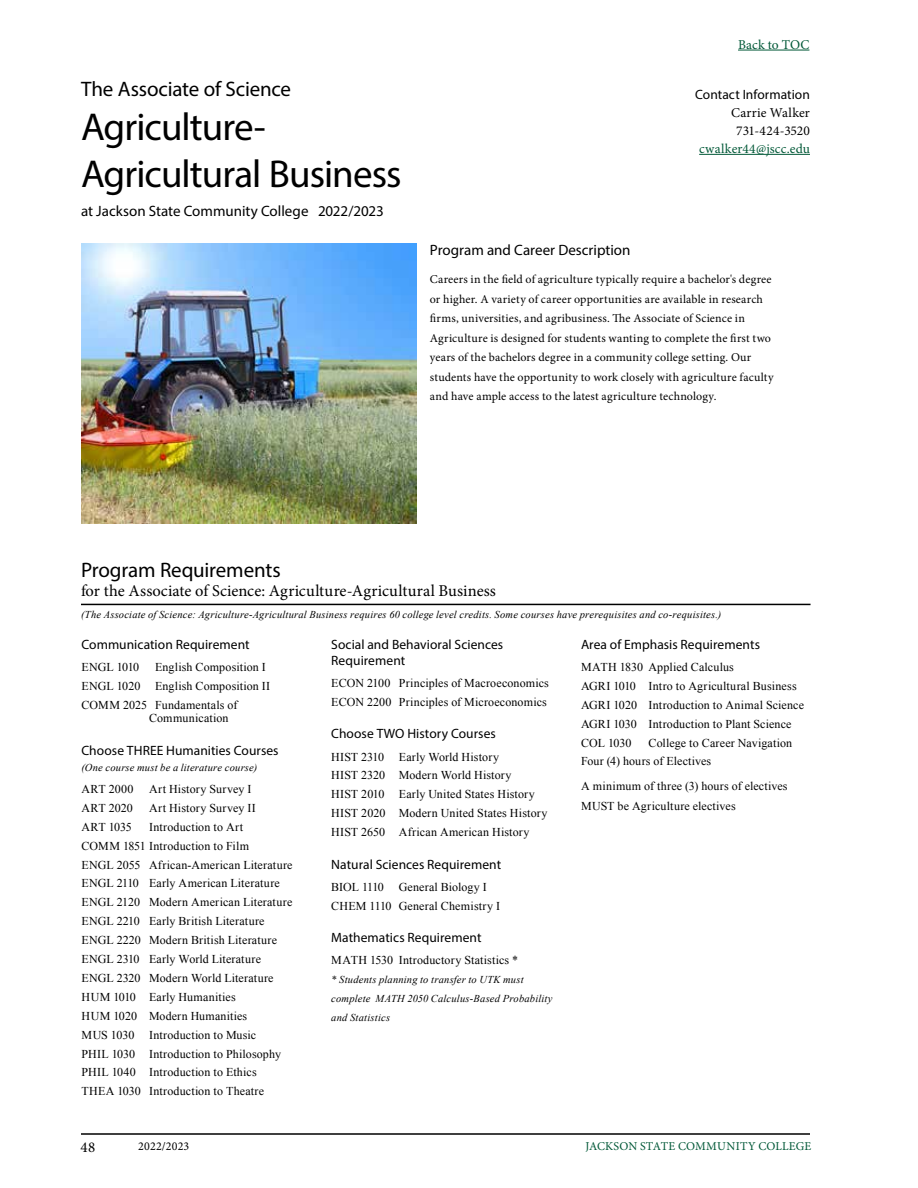
<style>
.page{position:relative;width:918px;height:1188px;background:#fff}
.page>*{position:absolute;margin:0;border:0;box-sizing:border-box;transform-origin:0 0}
.t1{font:39px/46.8px "Myriad Pro";letter-spacing:-.025em;color:#000}
.t2{font:21px "Myriad Pro";letter-spacing:-.01em;color:#000}
.t3{font:16.5px "Minion Pro";letter-spacing:.005em;color:#000}
.t4{font:15px "Myriad Pro";color:#000}
.t5{font:15px "Minion Pro";color:#000}
.t6{font:13.5px/16.2px "Myriad Pro";letter-spacing:.005em;color:#000}
.t7{font:13.5px "Minion Pro";letter-spacing:.01em;color:#005837}
.t8{font:13.5px/18px "Minion Pro";letter-spacing:.01em;color:#000;text-align:center}
.t9{font:12px/18.9px "Times New Roman";letter-spacing:.01em;color:#000}
.t10{font:12px/19.5px "Minion Pro";letter-spacing:.015em;color:#000}
.t11{font:12px "Minion Pro";letter-spacing:.015em;color:#005837}
.t12{font:12px "Times New Roman";letter-spacing:-.02em;color:#000}
.t13{font:italic 10.5px/18.9px "Times New Roman";letter-spacing:.02em;color:#000}
</style>
<div class="page">
<hr style="left:738px;top:50px;width:71px;height:1px;background:#005837">
<hr style="left:81px;top:1133px;width:729px;height:2px;background:#000">
<hr style="left:699px;top:154px;width:111px;height:1px;background:#005837">
<hr style="left:81px;top:604px;width:730px;height:1px;background:#000">
<img style="left:81px;top:244px;width:336px;height:279px">
<h2 class="t2" style="left:81px;top:76px;width:212px">The Associate of Science</h2>
<h1 class="t1" style="left:81px;top:103px;width:322px">Agriculture-<br>Agricultural Business</h1>
<p class="t4" style="left:81px;top:202px;width:304px">at Jackson State Community College 2022/2023</p>
<p class="t7" style="left:738px;top:35px;width:73px">Back to TOC</p>
<p class="t6" style="left:695px;top:86px;width:116px">Contact Information</p>
<p class="t8" style="left:731px;top:104px;width:80px">Carrie Walker<br>731-424-3520</p>
<p class="t7" style="left:699px;top:140px;width:112px">cwalker44@jscc.edu</p>
<p class="t4" style="left:430px;top:241px;width:202px">Program and Career Description</p>
<p class="t10" style="left:430px;top:270px;width:345px">Careers in the field of agriculture typically require a bachelor's degree or higher. A variety of career opportunities are available in research firms, universities, and agribusiness. The Associate of Science in Agriculture is designed for students wanting to complete the first two years of the bachelors degree in a community college setting. Our students have the opportunity to work closely with agriculture faculty and have ample access to the latest agriculture technology.</p>
<h2 class="t2" style="left:81px;top:557px;width:201px">Program Requirements</h2>
<h3 class="t3" style="left:81px;top:580px;width:417px">for the Associate of Science: Agriculture-Agricultural Business</h3>
<p class="t13" style="left:81px;top:605px;width:642px">(The Associate of Science: Agriculture-Agricultural Business requires 60 college level credits. Some courses have prerequisites and co-requisites.)</p>
<p class="t6" style="left:82px;top:636px;width:170px">Communication Requirement</p>
<p class="t12" style="left:82px;top:659px;width:59px">ENGL 1010</p>
<p class="t9" style="left:82px;top:657px;width:190px;text-indent:74px">English Composition I<br>ENGL 1020 English Composition II<br>COMM 2025 Fundamentals of</p>
<p class="t9" style="left:149px;top:709px;width:81px">Communication</p>
<p class="t6" style="left:82px;top:742px;width:199px">Choose THREE Humanities Courses</p>
<p class="t13" style="left:82px;top:758px;width:177px">(One course must be a literature course)</p>
<p class="t9" style="left:82px;top:779px;width:53px">ART 2000</p>
<p class="t9" style="left:149px;top:779px;width:104px">Art History Survey I</p>
<p class="t9" style="left:82px;top:798px;width:53px">ART 2020</p>
<p class="t9" style="left:149px;top:798px;width:108px">Art History Survey II</p>
<p class="t9" style="left:82px;top:817px;width:52px">ART 1035</p>
<p class="t9" style="left:82px;top:817px;width:213px;text-indent:68px">Introduction to Art<br>COMM 1851 Introduction to Film<br>ENGL 2055 African-American Literature<br>ENGL 2110 Early American Literature<br>ENGL 2120 Modern American Literature<br>ENGL 2210 Early British Literature<br>ENGL 2220 Modern British Literature<br>ENGL 2310 Early World Literature<br>ENGL 2320 Modern World Literature<br>HUM 1010 Early Humanities<br>HUM 1020 Modern Humanities<br>MUS 1030 Introduction to Music<br>PHIL 1030 Introduction to Philosophy<br>PHIL 1040 Introduction to Ethics<br>THEA 1030 Introduction to Theatre</p>
<p class="t6" style="left:331px;top:636px;width:173px">Social and Behavioral Sciences<br>Requirement</p>
<p class="t9" style="left:331px;top:674px;width:219px">ECON 2100 Principles of Macroeconomics<br>ECON 2200 Principles of Microeconomics</p>
<p class="t6" style="left:331px;top:726px;width:166px">Choose TWO History Courses</p>
<p class="t9" style="left:331px;top:747px;width:218px">HIST 2310 Early World History<br>HIST 2320 Modern World History<br>HIST 2010 Early United States History HIST 2020 Modern United States History HIST 2650 African American History</p>
<p class="t6" style="left:331px;top:856px;width:171px">Natural Sciences Requirement</p>
<p class="t9" style="left:331px;top:877px;width:170px">BIOL 1110 General Biology I<br>CHEM 1110 General Chemistry I</p>
<p class="t6" style="left:331px;top:929px;width:152px">Mathematics Requirement</p>
<p class="t9" style="left:331px;top:951px;width:188px">MATH 1530 Introductory Statistics *</p>
<p class="t13" style="left:331px;top:970px;width:223px">* Students planning to transfer to UTK must complete MATH 2050 Calculus-Based Probability and Statistics</p>
<p class="t6" style="left:581px;top:636px;width:181px">Area of Emphasis Requirements</p>
<p class="t9" style="left:581px;top:657px;width:225px">MATH 1830 Applied Calculus<br>AGRI 1010 Intro to Agricultural Business<br>AGRI 1020 Introduction to Animal Science<br>AGRI 1030 Introduction to Plant Science<br>COL 1030</p>
<p class="t9" style="left:581px;top:733px;width:213px;text-indent:68px">College to Career Navigation<br>Four (4) hours of Electives</p>
<p class="t9" style="left:581px;top:776px;width:208px;line-height:19.5px">A minimum of three (3) hours of electives<br>MUST be Agriculture electives</p>
<p class="t5" style="left:81px;top:1138px;width:16px">48</p>
<p class="t10" style="left:138px;top:1137px;width:53px">2022/2023</p>
<p class="t11" style="left:585px;top:1138px;width:227px">JACKSON STATE COMMUNITY COLLEGE</p>
</div>
